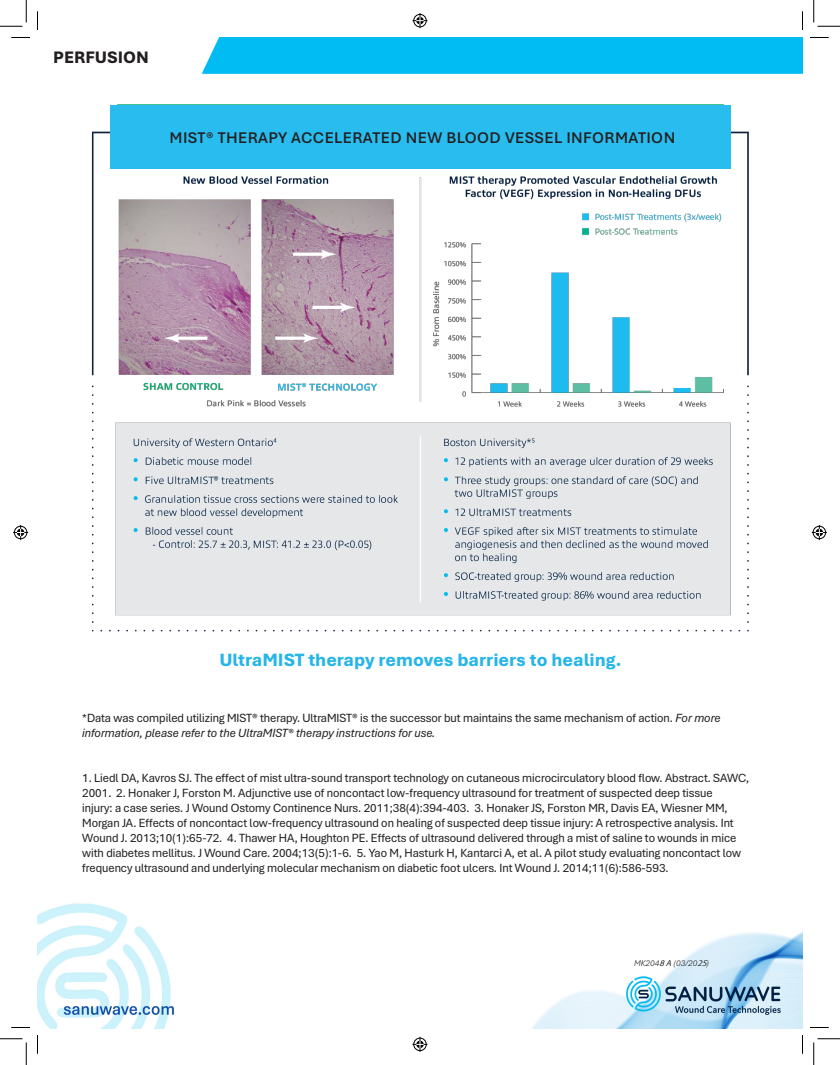
<style>
.page{position:relative;width:840px;height:1065px;background:#fff}
.page>*{position:absolute;margin:0;border:0;box-sizing:border-box;transform-origin:0 0}
.t1{font:800 18.75px "Aptos";color:#26b5e9}
.t2{font:800 17.5px "Aptos";color:#231f20}
.t3{font:600 16.25px "Aptos";letter-spacing:.025em;color:#231f20}
.t4{font:12.5px/15px "Aptos Display";color:#231f20}
.t5{font:italic 300 8.75px "Aptos";color:#231f20}
.s1{font-style:italic}
.s2{font-family:"Myriad Pro";font-weight:400}
</style>
<div class="page">
<img style="left:37px;top:903px;width:766px;height:125px">
<div style="left:201px;top:38px;width:602px;height:36px;background:#00bcf2"></div>
<img style="left:28px;top:104px;width:784px;height:528px">
<div style="left:110px;top:105px;width:621px;height:64px;background:#29bcee"></div>
<svg style="left:11px;top:37px;width:19px;height:1px"></svg>
<svg style="left:810px;top:37px;width:19px;height:1px"></svg>
<svg style="left:11px;top:1027px;width:19px;height:1px"></svg>
<svg style="left:810px;top:1027px;width:19px;height:1px"></svg>
<svg style="left:37px;top:11px;width:1px;height:19px"></svg>
<svg style="left:37px;top:1035px;width:1px;height:19px"></svg>
<svg style="left:802px;top:11px;width:1px;height:19px"></svg>
<svg style="left:802px;top:1035px;width:1px;height:19px"></svg>
<svg style="left:0;top:0;width:27px;height:27px"></svg>
<svg style="left:0;top:1039px;width:27px;height:26px"></svg>
<svg style="left:814px;top:0;width:26px;height:27px"></svg>
<svg style="left:814px;top:1039px;width:26px;height:26px"></svg>
<svg style="left:412px;top:13px;width:16px;height:15px"></svg>
<svg style="left:412px;top:1037px;width:16px;height:15px"></svg>
<svg style="left:13px;top:525px;width:15px;height:15px"></svg>
<svg style="left:812px;top:525px;width:15px;height:15px"></svg>
<p class="t2" style="left:53px;top:46px;width:97px">PERFUSION</p>
<p class="t3" style="left:170px;top:126px;width:507px">MIST® THERAPY ACCELERATED NEW BLOOD VESSEL INFORMATION</p>
<p class="t1" style="left:219px;top:647px;width:404px">UltraMIST therapy removes barriers to healing.</p>
<p class="t4" style="left:82px;top:709px;width:640px">*Data was compiled utilizing MIST® therapy. UltraMIST® is the successor but maintains the same mechanism of action. <span class="s1">For more information, please refer to the UltraMIST® therapy instructions for use.</span></p>
<p class="t4" style="left:82px;top:769px;width:668px">1. Liedl DA, Kavros SJ. The effect of mist ultra-sound transport technology on cutaneous microcirculatory blood flow. Abstract. SAWC, 2001. 2. Honaker J, Forston M. Adjunctive use of noncontact low-frequency ultrasound for treatment of suspected deep tissue<br>injury: a case series. J Wound Ostomy Continence Nurs. 2011;38(4):394-403. 3. Honaker JS, Forston MR, Davis EA, Wiesner MM, Morgan JA. Effects of noncontact low-frequency ultrasound on healing of suspected deep tissue injury: A retrospective analysis. Int Wound J. 2013;10(1):65-72. 4. Thawer HA, Houghton PE. Effects of ultrasound delivered through a mist of saline to wounds in mice with diabetes mellitus. J Wound Care. 2004;13(5):1-6. 5. Yao M, Hasturk H, Kantarci A, et al. A pilot study evaluating noncontact low frequency ultrasound and underlying molecular mechanism on diabetic foot ulcers. Int Wound J. 2014;11(6):586-593.</p>
<p class="t5" style="left:634px;top:957px;width:77px">MK204<span class="s2">8A</span> (03/20<span class="s2">25</span>)</p>
</div>
